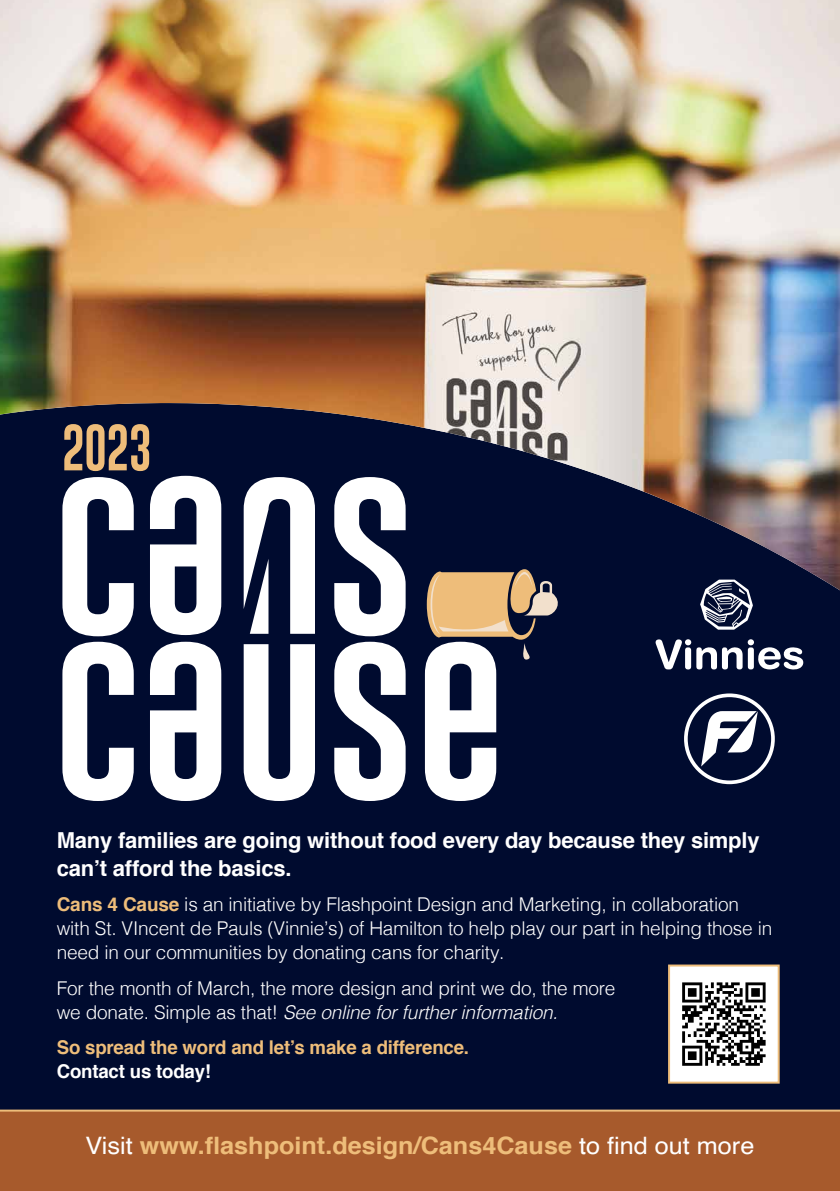
<style>
.page{position:relative;width:840px;height:1191px;background:#fff}
.page>*{position:absolute;margin:0;border:0;box-sizing:border-box;transform-origin:0 0}
.t1{font:700 24px "Helvetica";color:#eebd7a;scale:1.05 1}
.t2{font:700 22px/28px "Helvetica";letter-spacing:-.01em;color:#fff}
.t3{font:300 19px/24px "Helvetica";letter-spacing:-.01em;color:#fff}
.t4{font:700 19px "Helvetica";letter-spacing:-.01em;color:#eebd7a}
.t5{font:700 19px "Helvetica";letter-spacing:-.01em;color:#fff}
.s1{font-weight:700;color:#eebd7a}
.s2{font-style:italic}
.s3{font-weight:400;color:#fff}
</style>
<div class="page">
<div style="left:0;top:0;width:839px;height:1191px;background:#000b2f"></div>
<svg style="left:334px;top:601px;width:71px;height:35px"></svg>
<svg style="left:62px;top:642px;width:72px;height:159px"></svg>
<svg style="left:243px;top:644px;width:72px;height:157px"></svg>
<svg style="left:334px;top:642px;width:71px;height:159px"></svg>
<svg style="left:150px;top:642px;width:71px;height:159px"></svg>
<svg style="left:243px;top:601px;width:72px;height:33px"></svg>
<svg style="left:62px;top:601px;width:159px;height:35px"></svg>
<div style="left:0;top:1111px;width:839px;height:80px;background:#a75a2c"></div>
<img style="left:0;top:0;width:839px;height:590px">
<hr style="left:0;top:1109px;width:839px;height:2px;background:#eebd7a">
<svg style="left:684px;top:693px;width:90px;height:91px"></svg>
<svg style="left:696px;top:639px;width:106px;height:30px"></svg>
<svg style="left:655px;top:639px;width:35px;height:30px"></svg>
<svg style="left:699px;top:579px;width:53px;height:50px"></svg>
<svg style="left:424px;top:569px;width:139px;height:232px"></svg>
<div style="left:668px;top:965px;width:110px;height:117px;background:#fff"></div>
<svg style="left:682px;top:982px;width:84px;height:84px"></svg>
<svg style="left:682px;top:982px;width:83px;height:83px"></svg>
<div style="left:667px;top:964px;width:112px;height:119px;border:2px solid #eebd7a"></div>
<p class="t2" style="left:57px;top:826px;width:704px">Many families are going without food every day because they simply can’t afford the basics.</p>
<p class="t3" style="left:57px;top:891px;width:716px"><span class="s1">Cans 4 Cause</span> is an initiative by Flashpoint Design and Marketing, in collaboration with St. VIncent de Pauls (Vinnie’s) of Hamilton to help play our part in helping those in need in our communities by donating cans for charity.</p>
<p class="t3" style="left:57px;top:974px;width:560px">For the month of March, the more design and print we do, the more we donate. Simple as that! <span class="s2">See online for further information.</span></p>
<p class="t4" style="left:57px;top:1032px;width:413px">So spread the word and let’s make a difference.</p>
<p class="t5" style="left:57px;top:1056px;width:156px">Contact us today!</p>
<p class="t1" style="left:86px;top:1126px;width:638px"><span class="s3">Visit</span> www.flashpoint.design/Cans4Cause <span class="s3">to find out more</span></p>
</div>
